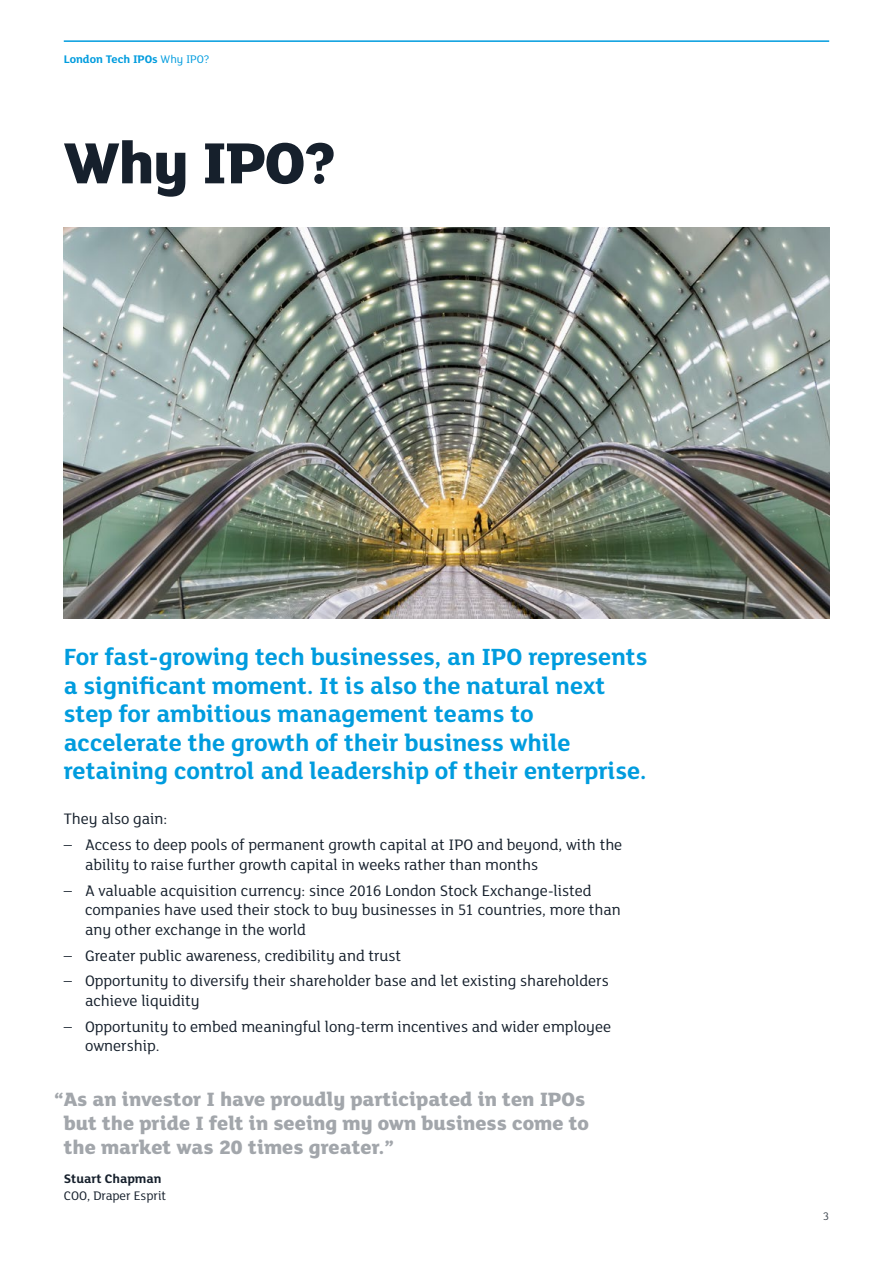
<style>
.page{position:relative;width:893px;height:1263px;background:#fff}
.page>*{position:absolute;margin:0;border:0;box-sizing:border-box;transform-origin:0 0}
.t1{font:800 63px "FS Lola";letter-spacing:-.02em;color:#16202c}
.t2{font:700 25.5px/28.5px "FS Lola";color:#009cde}
.t3{font:800 21px/24px "FS Lola";color:#a2a6ab}
.t4{font:16.5px/19.5px "FS Lola";color:#16202c}
.t5{font:13.5px "FS Lola";color:#16202c}
.t6{font:700 13.5px "FS Lola";color:#16202c}
.t7{font:700 12px "FS Lola";color:#009cde}
.t8{font:12px "FS Lola";color:#454d56}
.s1{font-weight:400}
</style>
<div class="page">
<hr style="left:64px;top:40px;width:765px;height:2px;background:#009cde">
<img style="left:64px;top:228px;width:765px;height:390px">
<p class="t7" style="left:64px;top:51px;width:147px">London Tech IPOs <span class="s1">Why IPO?</span></p>
<h1 class="t1" style="left:64px;top:119px;width:275px">Why IPO?</h1>
<p class="t2" style="left:64px;top:642px;width:585px">For fast-growing tech businesses, an IPO represents a significant moment. It is also the natural next step for ambitious management teams to accelerate the growth of their business while retaining control and leadership of their enterprise.</p>
<p class="t4" style="left:64px;top:809px;width:105px">They also gain:</p>
<p class="t4" style="left:85px;top:834px;width:539px;text-indent:-21px">– Access to deep pools of permanent growth capital at IPO and beyond, with the ability to raise further growth capital in weeks rather than months</p>
<p class="t4" style="left:85px;top:880px;width:537px;text-indent:-21px">– A valuable acquisition currency: since 2016 London Stock Exchange-listed companies have used their stock to buy businesses in 51 countries, more than any other exchange in the world</p>
<p class="t4" style="left:64px;top:945px;width:339px">– Greater public awareness, credibility and trust</p>
<p class="t4" style="left:85px;top:971px;width:525px;text-indent:-21px">– Opportunity to diversify their shareholder base and let existing shareholders achieve liquidity</p>
<p class="t4" style="left:85px;top:1016px;width:528px;text-indent:-21px">– Opportunity to embed meaningful long-term incentives and wider employee ownership.</p>
<p class="t3" style="left:64px;top:1086px;width:527px;text-indent:-10px">“As an investor I have proudly participated in ten IPOs but the pride I felt in seeing my own business come to the market was 20 times greater.”</p>
<p class="t6" style="left:64px;top:1169px;width:99px">Stuart Chapman</p>
<p class="t5" style="left:64px;top:1186px;width:104px">COO, Draper Esprit</p>
<p class="t8" style="left:823px;top:1209px;width:8px">3</p>
</div>
